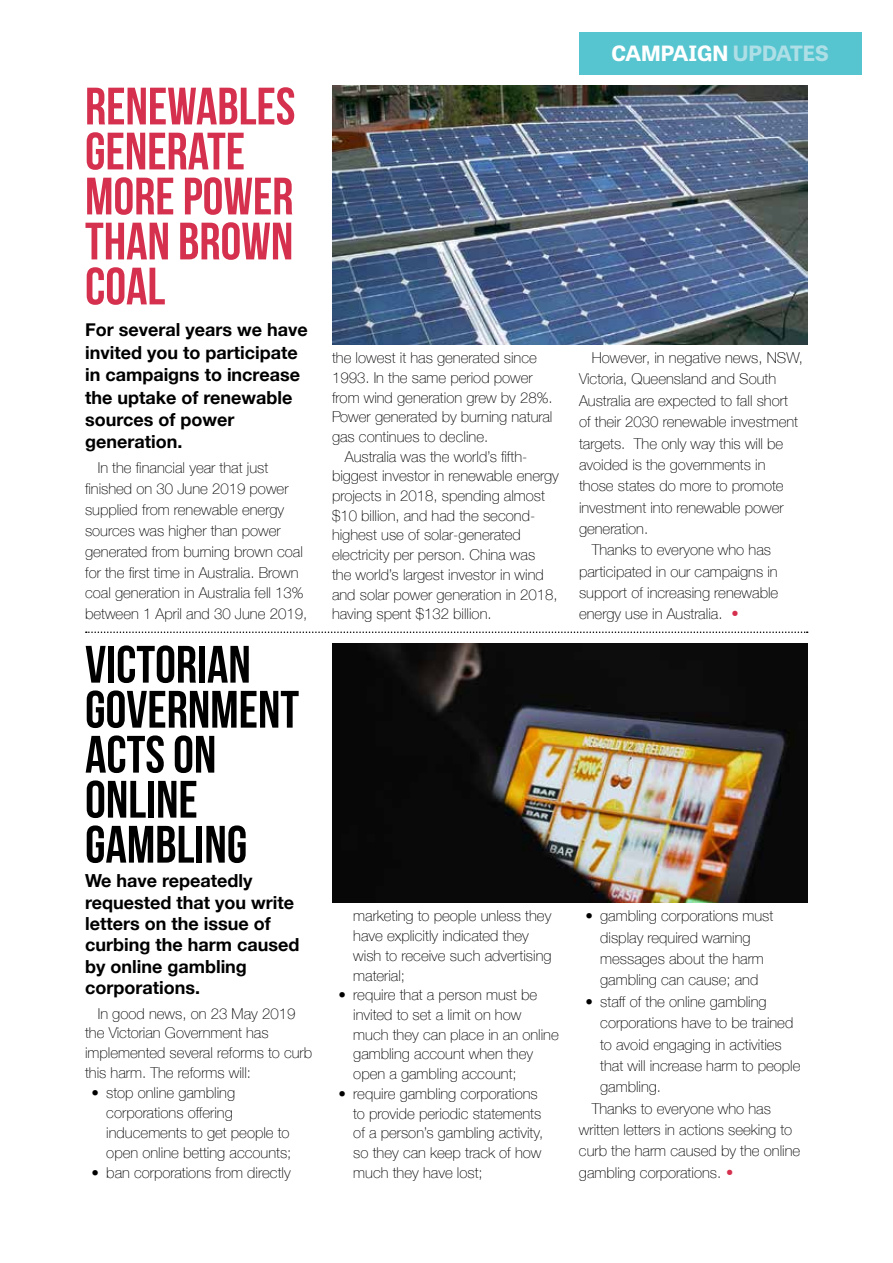
<style>
.page{position:relative;width:893px;height:1263px;background:#fff}
.page>*{position:absolute;margin:0;border:0;box-sizing:border-box;transform-origin:0 0}
.t1{font:52.5px/45px "Bebas Neue";color:#d5314f}
.t2{font:52.5px/45px "Bebas Neue";color:#000}
.t3{font:700 21px "Tablet Gothic Wide";color:#fff}
.t4{font:700 18px/22.4px "Helvetica Neue";color:#000}
.t5{font:100 15px/19.6px "Helvetica Neue";color:#000}
.s1{color:#aedfe6}
.s2{font-weight:700;font-size:24px;color:#d5314f}
</style>
<div class="page">
<div style="left:579px;top:32px;width:282px;height:42px;background:#56c5d0"></div>
<svg style="left:86px;top:631px;width:722px;height:2px"></svg>
<img style="left:332px;top:85px;width:476px;height:259px">
<img style="left:332px;top:643px;width:476px;height:260px">
<h1 class="t1" style="left:85px;top:83px;width:212px">RENEWABLES<br>GENERATE<br>MORE POWER<br>THAN BROWN<br>COAL</h1>
<p class="t4" style="left:85px;top:319px;width:224px">For several years we have invited you to participate in campaigns to increase the uptake of renewable sources of power generation.</p>
<p class="t5" style="left:85px;top:457px;width:224px;line-height:20.9px;text-indent:13px">In the financial year that just finished on 30 June 2019 power supplied from renewable energy sources was higher than power generated from burning brown coal for the first time in Australia. Brown coal generation in Australia fell 13% between 1 April and 30 June 2019,</p>
<h1 class="t2" style="left:85px;top:641px;width:215px">VICTORIAN<br>GOVERNMENT<br>ACTS ON<br>ONLINE<br>GAMBLING</h1>
<p class="t4" style="left:85px;top:870px;width:216px;line-height:21.5px">We have repeatedly requested that you write letters on the issue of curbing the harm caused by online gambling corporations.</p>
<p class="t5" style="left:85px;top:1002px;width:229px;text-indent:13px">In good news, on 23 May 2019 the Victorian Government has implemented several reforms to curb this harm. The reforms will:</p>
<p class="t5" style="left:106px;top:1082px;width:187px;text-indent:-15px">• stop online gambling corporations offering inducements to get people to open online betting accounts;</p>
<p class="t5" style="left:91px;top:1162px;width:201px">• ban corporations from directly</p>
<h2 class="t3" style="left:611px;top:38px;width:219px">CAMPAIGN <span class="s1">UPDATES</span></h2>
<p class="t5" style="left:332px;top:347px;width:206px">the lowest it has generated since</p>
<p class="t5" style="left:332px;top:367px;width:202px">1993. In the same period power</p>
<p class="t5" style="left:332px;top:387px;width:222px">from wind generation grew by 28%.</p>
<p class="t5" style="left:332px;top:406px;width:222px">Power generated by burning natural</p>
<p class="t5" style="left:332px;top:426px;width:158px">gas continues to decline.</p>
<p class="t5" style="left:345px;top:446px;width:184px">Australia was the world’s fifth-</p>
<p class="t5" style="left:332px;top:466px;width:228px">biggest investor in renewable energy</p>
<p class="t5" style="left:332px;top:485px;width:215px">projects in 2018, spending almost</p>
<p class="t5" style="left:332px;top:505px;width:205px">$10 billion, and had the second-</p>
<p class="t5" style="left:332px;top:525px;width:190px">highest use of solar-generated</p>
<p class="t5" style="left:332px;top:544px;width:205px">electricity per person. China was</p>
<p class="t5" style="left:332px;top:564px;width:213px">the world’s largest investor in wind</p>
<p class="t5" style="left:332px;top:584px;width:227px">and solar power generation in 2018,</p>
<p class="t5" style="left:332px;top:603px;width:161px">having spent $132 billion.</p>
<p class="t5" style="left:592px;top:347px;width:213px">However, in negative news, NSW,</p>
<p class="t5" style="left:579px;top:369px;width:199px">Victoria, Queensland and South</p>
<p class="t5" style="left:579px;top:390px;width:211px">Australia are expected to fall short</p>
<p class="t5" style="left:579px;top:411px;width:221px">of their 2030 renewable investment</p>
<p class="t5" style="left:579px;top:433px;width:206px">targets. The only way this will be</p>
<p class="t5" style="left:579px;top:454px;width:188px">avoided is the governments in</p>
<p class="t5" style="left:579px;top:475px;width:206px">those states do more to promote</p>
<p class="t5" style="left:579px;top:497px;width:206px">investment into renewable power</p>
<p class="t5" style="left:579px;top:518px;width:71px">generation.</p>
<p class="t5" style="left:592px;top:539px;width:181px">Thanks to everyone who has</p>
<p class="t5" style="left:579px;top:561px;width:200px">participated in our campaigns in</p>
<p class="t5" style="left:579px;top:582px;width:201px">support of increasing renewable</p>
<p class="t5" style="left:579px;top:603px;width:162px">energy use in Australia. <span class="s2">•</span></p>
<p class="t5" style="left:353px;top:905px;width:200px">marketing to people unless they have explicitly indicated they wish to receive such advertising material;</p>
<p class="t5" style="left:353px;top:984px;width:207px;text-indent:-15px">• require that a person must be invited to set a limit on how much they can place in an online gambling account when they open a gambling account;</p>
<p class="t5" style="left:353px;top:1083px;width:192px;text-indent:-15px">• require gambling corporations to provide periodic statements of a person’s gambling activity, so they can keep track of how much they have lost;</p>
<p class="t5" style="left:585px;top:905px;width:189px;line-height:21.3px;text-align:center">• gambling corporations must display required warning messages about the harm gambling can cause; and</p>
<p class="t5" style="left:585px;top:991px;width:183px">• staff of the online gambling</p>
<p class="t5" style="left:600px;top:1012px;width:195px">corporations have to be trained</p>
<p class="t5" style="left:600px;top:1034px;width:183px">to avoid engaging in activities</p>
<p class="t5" style="left:600px;top:1055px;width:202px">that will increase harm to people</p>
<p class="t5" style="left:600px;top:1076px;width:62px">gambling.</p>
<p class="t5" style="left:592px;top:1098px;width:181px">Thanks to everyone who has</p>
<p class="t5" style="left:579px;top:1119px;width:215px">written letters in actions seeking to</p>
<p class="t5" style="left:579px;top:1140px;width:223px">curb the harm caused by the online</p>
<p class="t5" style="left:579px;top:1162px;width:156px">gambling corporations. <span class="s2">•</span></p>
</div>
